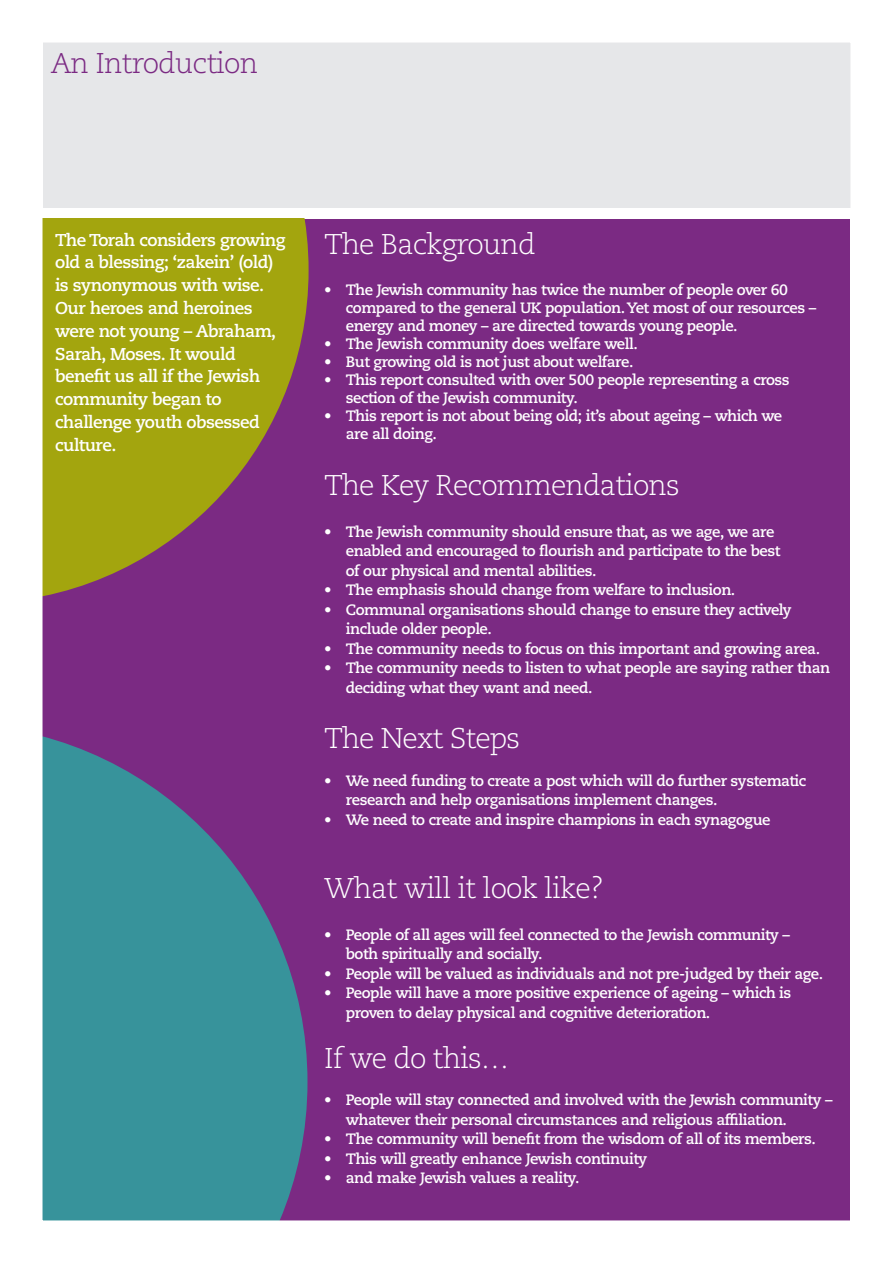
<style>
.page{position:relative;width:893px;height:1263px;background:#fff}
.page>*{position:absolute;margin:0;border:0;box-sizing:border-box;transform-origin:0 0}
.t1{font:300 28.5px "Caecilia LT Std";letter-spacing:-.03em;color:#fff}
.t2{font:300 28.5px "Caecilia LT Std";letter-spacing:-.03em;color:#7b2a83}
.t3{font:700 17.1px/22.8px "Caecilia LT Std";letter-spacing:-.03em;color:#fff}
.t4{font:700 15px/19.5px "Caecilia LT Std";letter-spacing:-.03em;color:#fff}
</style>
<div class="page">
<div style="left:43px;top:219px;width:807px;height:1004px;background:#7b2a83"></div>
<svg style="left:44px;top:219px;width:265px;height:377px;fill:#a3a50e"></svg>
<div style="left:44px;top:219px;width:172px;height:291px;background:#a3a50e"></div>
<svg style="left:44px;top:737px;width:263px;height:482px;fill:#37939b"></svg>
<div style="left:44px;top:852px;width:136px;height:367px;background:#37939b"></div>
<div style="left:43px;top:43px;width:807px;height:165px;background:#e6e7e9"></div>
<h1 class="t2" style="left:51px;top:47px;width:209px">An Introduction</h1>
<p class="t3" style="left:55px;top:228px;width:232px">The Torah considers growing old a blessing; ‘zakein’ (old) is synonymous with wise.<br>Our heroes and heroines were not young – Abraham,<br>Sarah, Moses. It would benefit us all if the Jewish community began to challenge youth obsessed culture.</p>
<h1 class="t1" style="left:324px;top:228px;width:213px">The Background</h1>
<p class="t4" style="left:346px;top:281px;width:472px;line-height:18px;text-indent:-22px">• The Jewish community has twice the number of people over 60 compared to the general UK population.Yet most of our resources – energy and money – are directed towards young people.</p>
<p class="t4" style="left:324px;top:334px;width:315px">• The Jewish community does welfare well.</p>
<p class="t4" style="left:324px;top:352px;width:311px">• But growing old is not just about welfare.</p>
<p class="t4" style="left:346px;top:371px;width:445px;line-height:18px;text-indent:-22px">• This report consulted with over 500 people representing a cross section of the Jewish community.</p>
<p class="t4" style="left:346px;top:407px;width:438px;line-height:18px;text-indent:-22px">• This report is not about being old; it’s about ageing – which we are all doing.</p>
<h1 class="t1" style="left:324px;top:469px;width:357px">The Key Recommendations</h1>
<p class="t4" style="left:346px;top:522px;width:436px;text-indent:-22px">• The Jewish community should ensure that, as we age, we are enabled and encouraged to flourish and participate to the best of our physical and mental abilities.</p>
<p class="t4" style="left:324px;top:581px;width:413px">• The emphasis should change from welfare to inclusion.</p>
<p class="t4" style="left:346px;top:600px;width:447px;text-indent:-22px">• Communal organisations should change to ensure they actively include older people.</p>
<p class="t4" style="left:324px;top:639px;width:497px">• The community needs to focus on this important and growing area.</p>
<p class="t4" style="left:346px;top:659px;width:486px;text-indent:-22px">• The community needs to listen to what people are saying rather than deciding what they want and need.</p>
<h1 class="t1" style="left:324px;top:723px;width:197px">The Next Steps</h1>
<p class="t4" style="left:346px;top:771px;width:462px;text-indent:-22px">• We need funding to create a post which will do further systematic research and help organisations implement changes.</p>
<p class="t4" style="left:324px;top:810px;width:448px">• We need to create and inspire champions in each synagogue</p>
<h1 class="t1" style="left:324px;top:872px;width:281px">What will it look like?</h1>
<p class="t4" style="left:346px;top:925px;width:446px;text-indent:-22px">• People of all ages will feel connected to the Jewish community – both spiritually and socially.</p>
<p class="t4" style="left:324px;top:964px;width:501px">• People will be valued as individuals and not pre-judged by their age.</p>
<p class="t4" style="left:346px;top:984px;width:447px;text-indent:-22px">• People will have a more positive experience of ageing – which is proven to delay physical and cognitive deterioration.</p>
<h1 class="t1" style="left:324px;top:1042px;width:187px">If we do this…</h1>
<p class="t4" style="left:346px;top:1090px;width:488px;text-indent:-22px">• People will stay connected and involved with the Jewish community – whatever their personal circumstances and religious affiliation.</p>
<p class="t4" style="left:324px;top:1129px;width:493px">• The community will benefit from the wisdom of all of its members.</p>
<p class="t4" style="left:324px;top:1149px;width:325px">• This will greatly enhance Jewish continuity</p>
<p class="t4" style="left:324px;top:1168px;width:257px">• and make Jewish values a reality.</p>
</div>
